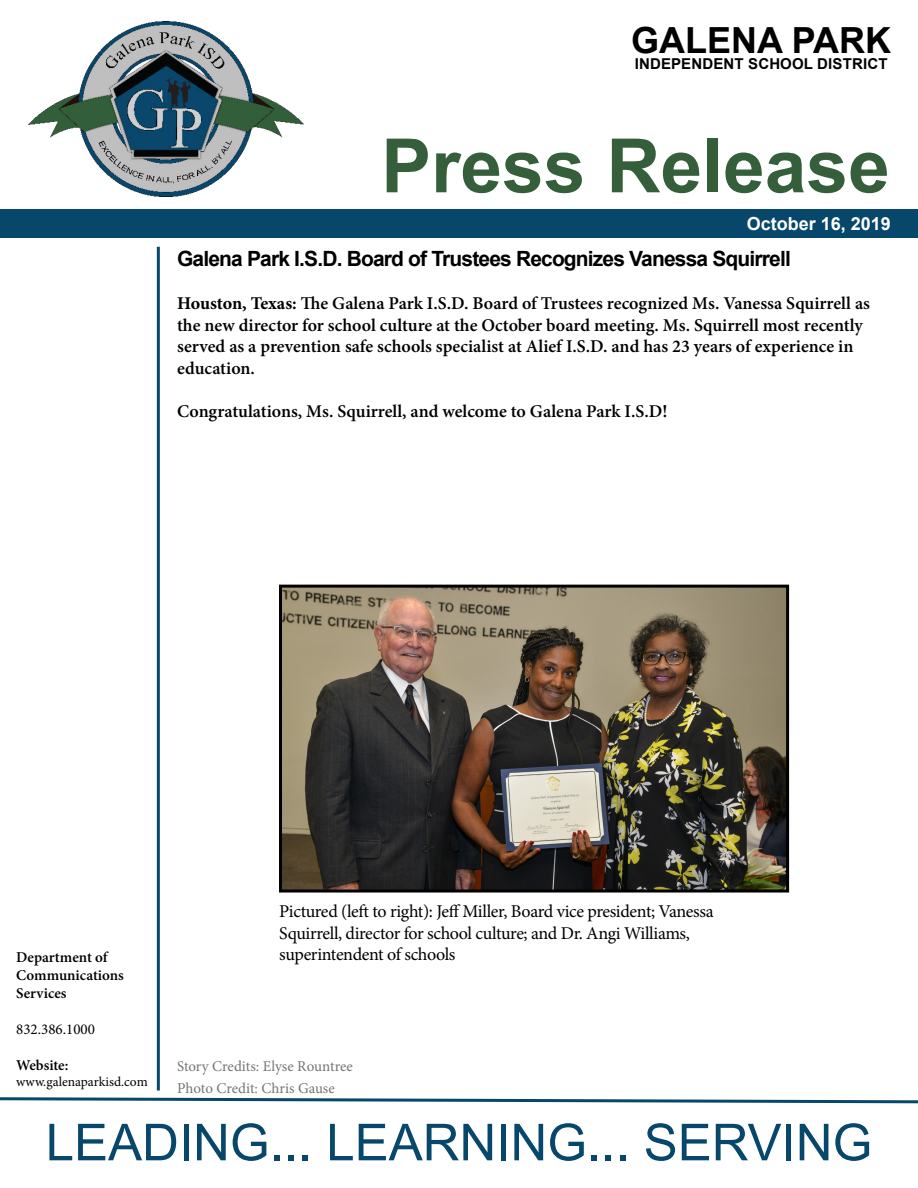
<style>
.page{position:relative;width:918px;height:1188px;background:#fff}
.page>*{position:absolute;margin:0;border:0;box-sizing:border-box;transform-origin:0 0}
.t1{font:700 75px "Arial";color:#355f3b}
.t2{font:51px "Arial";color:#07476c}
.t3{font:700 36px "Arial";color:#000}
.t4{font:700 21px "Arial";letter-spacing:-.04em;color:#000}
.t5{font:600 18px/21.6px "Minion Pro";color:#000}
.t6{font:18px/21.6px "Minion Pro";letter-spacing:-.02em;color:#000}
.t7{font:700 18px "Arial";color:#fff}
.t8{font:15px/21.6px "Minion Pro";color:#767576}
.t9{font:600 15px/18px "Minion Pro";color:#000}
.t10{font:700 15px "Arial";letter-spacing:.01em;color:#000}
.t11{font:15px "Minion Pro";color:#000}
.t12{font:13.5px "Minion Pro";color:#000}
.s1{font-weight:700}
</style>
<div class="page">
<hr style="left:157px;top:247px;width:3px;height:843px;background:#07476c">
<img style="left:28px;top:20px;width:276px;height:177px">
<div style="left:0;top:209px;width:918px;height:28px;background:#07476c"></div>
<img style="left:283px;top:589px;width:502px;height:300px">
<div style="left:279px;top:585px;width:510px;height:308px;border:3px solid #000"></div>
<svg style="left:0;top:1097px;width:918px;height:7px"></svg>
<h1 class="t3" style="left:631px;top:15px;width:261px">GALENA PARK</h1>
<h5 class="t10" style="left:635px;top:53px;width:254px">INDEPENDENT SCHOOL DISTRICT</h5>
<h1 class="t1" style="left:381px;top:113px;width:510px">Press Release</h1>
<p class="t7" style="left:747px;top:211px;width:146px">October 16, 2019</p>
<h3 class="t4" style="left:177px;top:244px;width:615px">Galena Park I.S.D. Board of Trustees Recognizes Vanessa Squirrell</h3>
<p class="t5" style="left:177px;top:292px;width:694px"><span class="s1">Houston, Texas:</span> Te Galena Park I.S.D. Board of Trustees recognized Ms. Vanessa Squirrell as the new director for school culture at the October board meeting. Ms. Squirrell most recently served as a prevention safe schools specialist at Alief I.S.D. and has 23 years of experience in education.</p>
<p class="t5" style="left:177px;top:400px;width:492px">Congratulations, Ms. Squirrell, and welcome to Galena Park I.S.D!</p>
<p class="t6" style="left:279px;top:900px;width:436px">Pictured (lef to right): Jef Miller, Board vice president; Vanessa<br>Squirrell, director for school culture; and Dr. Angi Williams, superintendent of schools</p>
<p class="t9" style="left:16px;top:948px;width:109px">Department of<br>Communications<br>Services</p>
<p class="t11" style="left:16px;top:1019px;width:80px">832.386.1000</p>
<p class="t9" style="left:16px;top:1056px;width:54px">Website:</p>
<p class="t12" style="left:16px;top:1073px;width:133px">www.galenaparkisd.com</p>
<p class="t8" style="left:177px;top:1056px;width:177px">Story Credits: Elyse Rountree<br>Photo Credit: Chris Gause</p>
<p class="t2" style="left:46px;top:1107px;width:828px">LEADING... LEARNING... SERVING</p>
</div>
